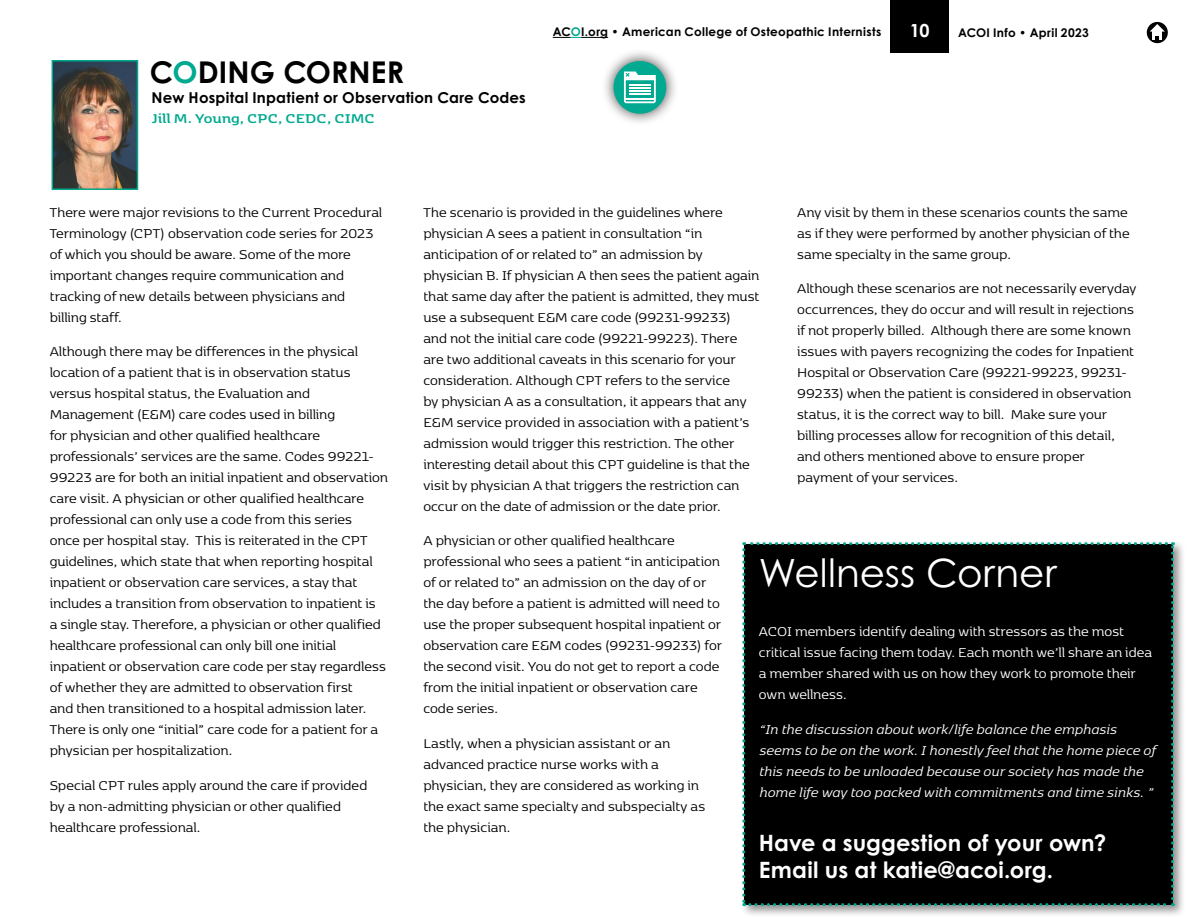
<style>
.page{position:relative;width:1188px;height:918px;background:#fff}
.page>*{position:absolute;margin:0;border:0;box-sizing:border-box;transform-origin:0 0}
.t1{font:39px "Century Gothic Pro";letter-spacing:.005em;color:#fff}
.t2{font:700 30px "Century Gothic Pro";color:#000}
.t3{font:700 22.5px/27px "Century Gothic Pro";letter-spacing:.005em;color:#fff}
.t4{font:700 18px "Century Gothic Pro";color:#fff}
.t5{font:15px/21px "Kobenhavn";color:#000}
.t6{font:italic 15px/21px "Kobenhavn";color:#fff}
.t7{font:15px/21px "Kobenhavn";color:#fff}
.t8{font:700 15px "Century Gothic Pro";letter-spacing:.015em;color:#000}
.t9{font:700 15px "Kobenhavn";color:#00a98f}
.t10{font:700 12px "Century Gothic Pro";letter-spacing:.025em;color:#000}
.s1{color:#00a98f}
</style>
<div class="page">
<div style="left:890px;top:0;width:59px;height:53px;background:#000"></div>
<svg style="left:553px;top:37px;width:55px;height:1px"></svg>
<div style="left:601px;top:48px;width:78px;height:78px;background:#000;opacity:.75"></div>
<div style="left:613px;top:61px;width:53px;height:53px;background:#00a98f;border-radius:50%"></div>
<svg style="left:624px;top:72px;width:32px;height:31px"></svg>
<div style="left:740px;top:540px;width:446px;height:378px;background:#000;opacity:.43"></div>
<div style="left:742px;top:542px;width:432px;height:364px;background:#000"></div>
<img style="left:55px;top:63px;width:80px;height:124px">
<div style="left:52px;top:60px;width:86px;height:130px;border:2px solid #00a98f"></div>
<div style="left:1147px;top:22px;width:21px;height:21px;background:#000;border-radius:50%"></div>
<svg style="left:1150px;top:24px;width:15px;height:16px"></svg>
<h2 class="t2" style="left:150px;top:54px;width:256px">C<span class="s1">O</span>DING CORNER</h2>
<p class="t8" style="left:152px;top:88px;width:376px">New Hospital Inpatient or Observation Care Codes</p>
<p class="t9" style="left:152px;top:107px;width:225px">Jill M. Young, CPC, CEDC, CIMC</p>
<p class="t10" style="left:553px;top:24px;width:330px">AC<span class="s1">O</span>I.org • American College of Osteopathic Internists</p>
<p class="t4" style="left:910px;top:19px;width:21px">10</p>
<p class="t10" style="left:958px;top:25px;width:132px">ACOI Info • April 2023</p>
<p class="t5" style="left:50px;top:201px;width:334px">There were major revisions to the Current Procedural Terminology (CPT) observation code series for 2023 of which you should be aware. Some of the more important changes require communication and tracking of new details between physicians and billing staff.</p>
<p class="t5" style="left:50px;top:341px;width:340px">Although there may be differences in the physical location of a patient that is in observation status versus hospital status, the Evaluation and Management (E&amp;M) care codes used in billing<br>for physician and other qualified healthcare professionals’ services are the same. Codes 99221- 99223 are for both an initial inpatient and observation care visit. A physician or other qualified healthcare professional can only use a code from this series<br>once per hospital stay. This is reiterated in the CPT guidelines, which state that when reporting hospital inpatient or observation care services, a stay that includes a transition from observation to inpatient is<br>a single stay. Therefore, a physician or other qualified healthcare professional can only bill one initial inpatient or observation care code per stay regardless of whether they are admitted to observation first<br>and then transitioned to a hospital admission later.<br>There is only one “initial” care code for a patient for a physician per hospitalization.</p>
<p class="t5" style="left:50px;top:774px;width:319px">Special CPT rules apply around the care if provided by a non-admitting physician or other qualified healthcare professional.</p>
<p class="t5" style="left:423px;top:201px;width:338px">The scenario is provided in the guidelines where physician A sees a patient in consultation “in anticipation of or related to” an admission by physician B. If physician A then sees the patient again that same day after the patient is admitted, they must use a subsequent E&amp;M care code (99231-99233)<br>and not the initial care code (99221-99223). There are two additional caveats in this scenario for your consideration. Although CPT refers to the service<br>by physician A as a consultation, it appears that any E&amp;M service provided in association with a patient’s admission would trigger this restriction. The other interesting detail about this CPT guideline is that the visit by physician A that triggers the restriction can occur on the date of admission or the date prior.</p>
<p class="t5" style="left:423px;top:530px;width:300px">A physician or other qualified healthcare professional who sees a patient “in anticipation of or related to” an admission on the day of or the day before a patient is admitted will need to use the proper subsequent hospital inpatient or observation care E&amp;M codes (99231-99233) for the second visit. You do not get to report a code from the initial inpatient or observation care code series.</p>
<p class="t5" style="left:423px;top:732px;width:283px">Lastly, when a physician assistant or an advanced practice nurse works with a physician, they are considered as working in the exact same specialty and subspecialty as the physician.</p>
<p class="t5" style="left:797px;top:201px;width:334px">Any visit by them in these scenarios counts the same as if they were performed by another physician of the same specialty in the same group.</p>
<p class="t5" style="left:797px;top:278px;width:341px">Although these scenarios are not necessarily everyday occurrences, they do occur and will result in rejections if not properly billed. Although there are some known issues with payers recognizing the codes for Inpatient Hospital or Observation Care (99221-99223, 99231- 99233) when the patient is considered in observation status, it is the correct way to bill. Make sure your billing processes allow for recognition of this detail, and others mentioned above to ensure proper payment of your services.</p>
<h1 class="t1" style="left:759px;top:550px;width:299px">Wellness Corner</h1>
<p class="t7" style="left:759px;top:620px;width:395px">ACOI members identify dealing with stressors as the most critical issue facing them today. Each month we’ll share an idea a member shared with us on how they work to promote their own wellness.</p>
<p class="t6" style="left:759px;top:718px;width:398px">“In the discussion about work/life balance the emphasis seems to be on the work. I honestly feel that the home piece of this needs to be unloaded because our society has made the home life way too packed with commitments and time sinks. ”</p>
<h3 class="t3" style="left:759px;top:829px;width:349px">Have a suggestion of your own?<br>Email us at katie@acoi.org.</h3>
</div>
